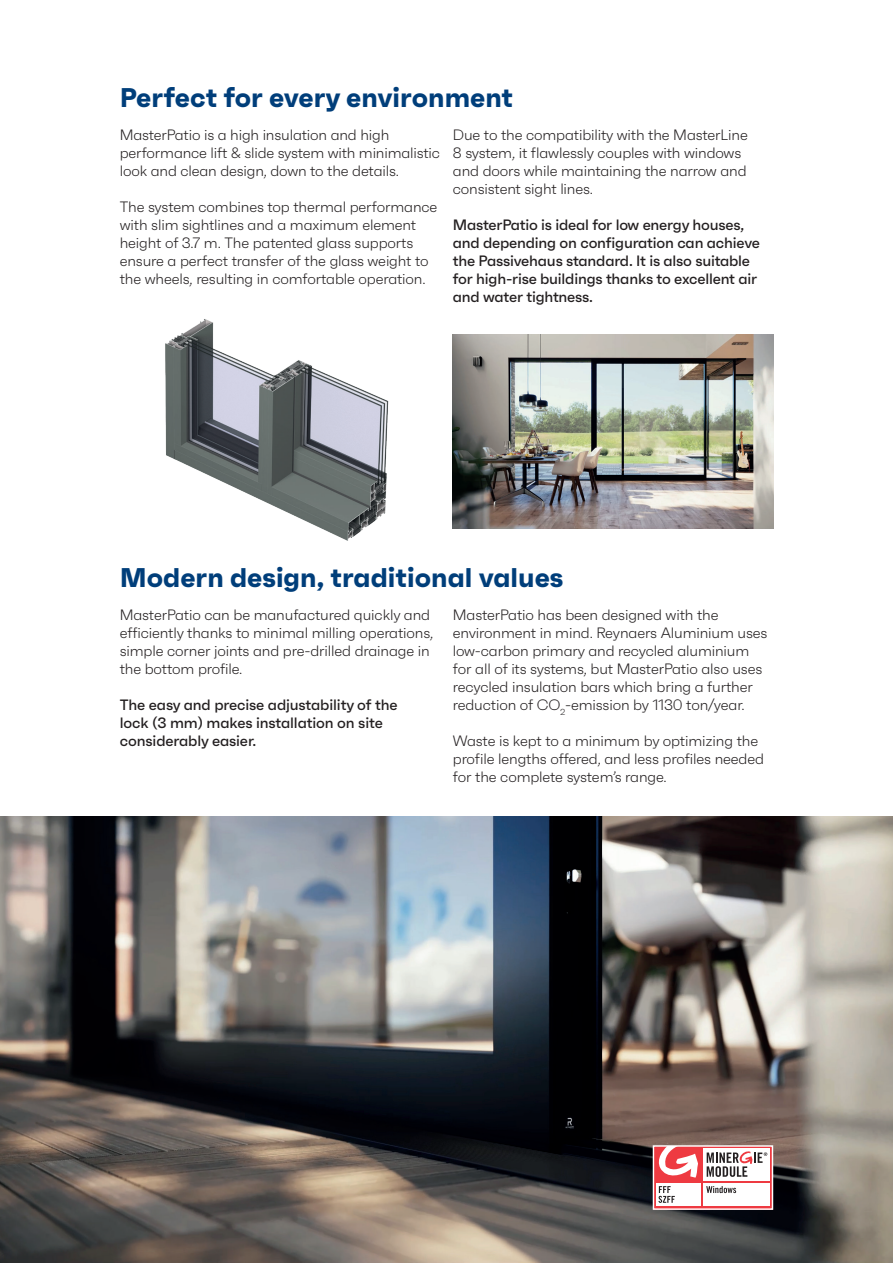
<style>
.page{position:relative;width:893px;height:1263px;background:#fff}
.page>*{position:absolute;margin:0;border:0;box-sizing:border-box;transform-origin:0 0}
.t1{font:700 27px "Faktum";color:#003e7a}
.t2{font:300 15px/18px "Faktum";letter-spacing:-.01em;color:#231f20}
.t3{font:500 15px/18px "Faktum";letter-spacing:-.015em;color:#231f20}
</style>
<div class="page">
<img style="left:0;top:816px;width:893px;height:447px">
<div style="left:653px;top:1146px;width:119px;height:63px;background:#ee3a41"></div>
<div style="left:656px;top:1183px;width:44px;height:23px;background:#fff"></div>
<div style="left:703px;top:1149px;width:67px;height:32px;background:#fff"></div>
<div style="left:703px;top:1183px;width:67px;height:23px;background:#fff"></div>
<svg style="left:658px;top:1147px;width:40px;height:31px"></svg>
<svg style="left:707px;top:1151px;width:60px;height:26px"></svg>
<svg style="left:658px;top:1186px;width:17px;height:17px"></svg>
<svg style="left:706px;top:1186px;width:30px;height:7px"></svg>
<div style="left:653px;top:1145px;width:120px;height:65px;border:1px solid #fff"></div>
<img style="left:453px;top:334px;width:320px;height:195px">
<img style="left:165px;top:319px;width:224px;height:222px">
<h1 class="t1" style="left:120px;top:80px;width:395px">Perfect for every environment</h1>
<p class="t2" style="left:120px;top:125px;width:322px">MasterPatio is a high insulation and high performance lift &amp; slide system with minimalistic look and clean design, down to the details.</p>
<p class="t2" style="left:120px;top:197px;width:319px">The system combines top thermal performance with slim sightlines and a maximum element height of 3.7 m. The patented glass supports ensure a perfect transfer of the glass weight to the wheels, resulting in comfortable operation.</p>
<p class="t2" style="left:453px;top:125px;width:297px">Due to the compatibility with the MasterLine 8 system, it flawlessly couples with windows and doors while maintaining the narrow and consistent sight lines.</p>
<p class="t3" style="left:453px;top:215px;width:309px">MasterPatio is ideal for low energy houses, and depending on configuration can achieve the Passivehaus standard. It is also suitable for high-rise buildings thanks to excellent air and water tightness.</p>
<h1 class="t1" style="left:120px;top:560px;width:445px">Modern design, traditional values</h1>
<p class="t2" style="left:120px;top:606px;width:315px">MasterPatio can be manufactured quickly and efficiently thanks to minimal milling operations, simple corner joints and pre-drilled drainage in the bottom profile.</p>
<p class="t3" style="left:120px;top:696px;width:279px">The easy and precise adjustability of the lock (3 mm) makes installation on site considerably easier.</p>
<p class="t2" style="left:453px;top:606px;width:316px">MasterPatio has been designed with the environment in mind. Reynaers Aluminium uses low-carbon primary and recycled aluminium for all of its systems, but MasterPatio also uses recycled insulation bars which bring a further reduction of CO<sub>2</sub>-emission by 1130 ton/year.</p>
<p class="t2" style="left:453px;top:732px;width:313px">Waste is kept to a minimum by optimizing the profile lengths offered, and less profiles needed for the complete system’s range.</p>
</div>
